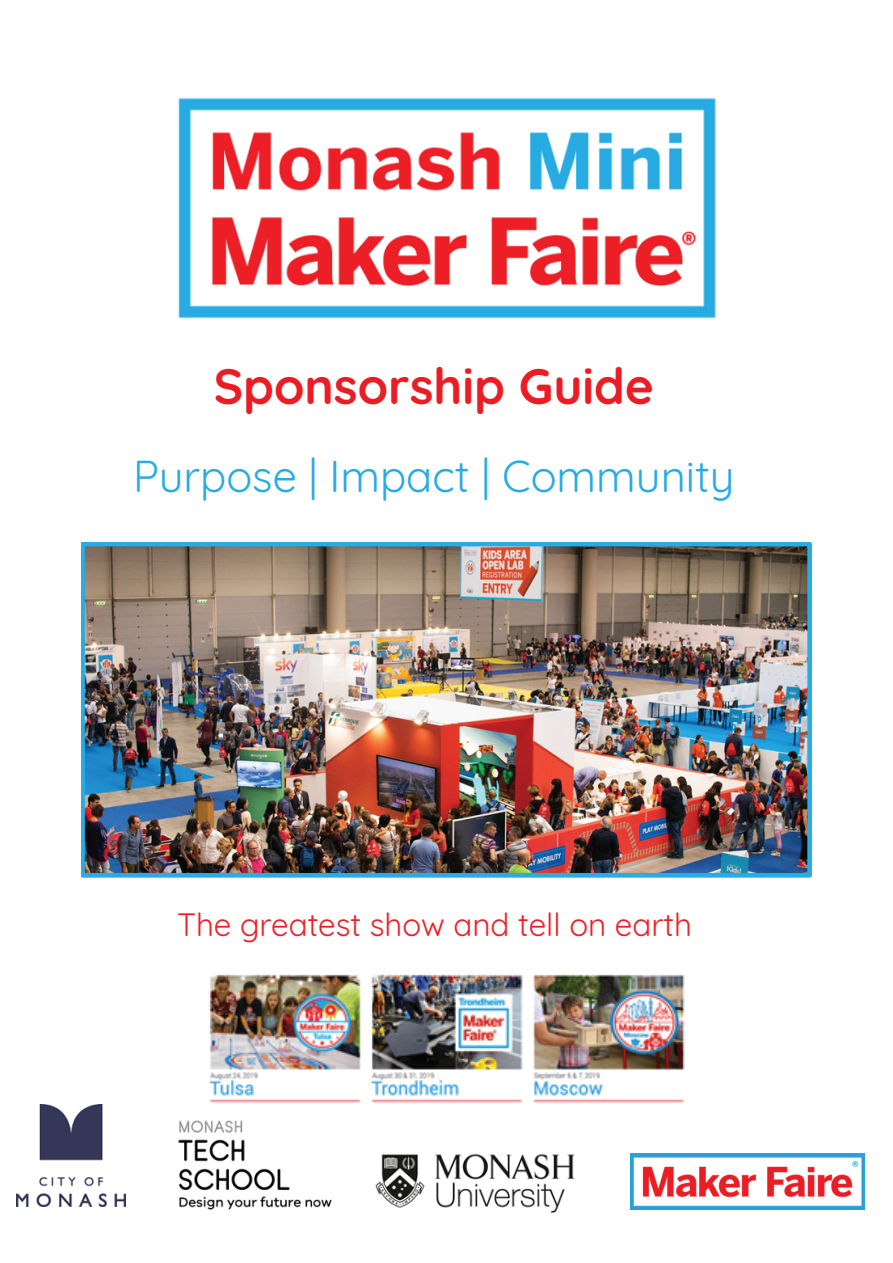
<style>
.page{position:relative;width:893px;height:1263px;background:#fff}
.page>*{position:absolute;margin:0;border:0;box-sizing:border-box;transform-origin:0 0}
.t1{font:700 49.5px "Quicksand";color:#eb1d24}
.t2{font:43.5px "Quicksand";color:#27abe2}
.t3{font:31.5px "Quicksand";color:#ed1f26}
</style>
<div class="page">
<img style="left:178px;top:98px;width:538px;height:221px">
<img style="left:630px;top:1153px;width:234px;height:57px">
<img style="left:16px;top:1105px;width:109px;height:101px">
<img style="left:178px;top:1120px;width:154px;height:90px">
<img style="left:375px;top:1153px;width:200px;height:60px">
<img style="left:81px;top:543px;width:731px;height:334px">
<img style="left:208px;top:974px;width:477px;height:129px">
<h1 class="t1" style="left:214px;top:345px;width:442px">Sponsorship Guide</h1>
<h2 class="t2" style="left:133px;top:443px;width:603px">Purpose | Impact | Community</h2>
<p class="t3" style="left:177px;top:900px;width:517px">The greatest show and tell on earth</p>
</div>
